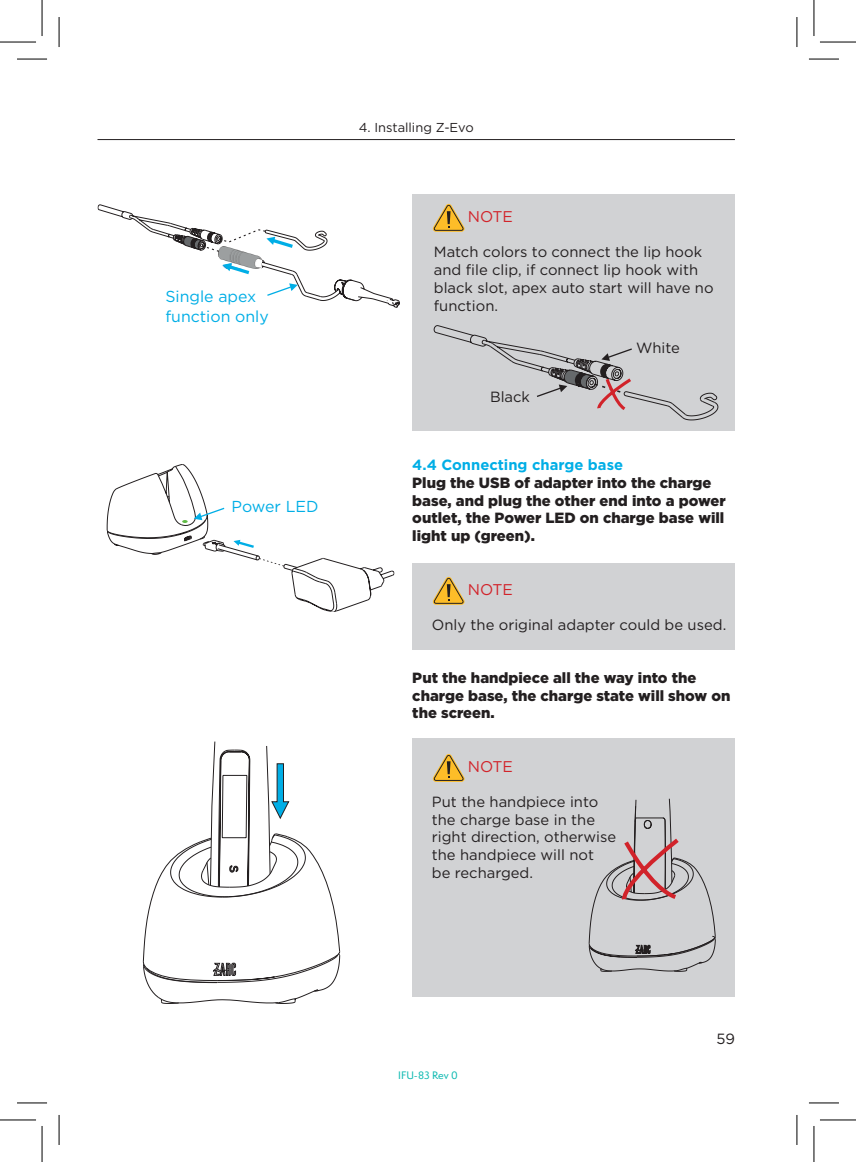
<style>
.page{position:relative;width:856px;height:1162px;background:#fff}
.page>*{position:absolute;margin:0;border:0;box-sizing:border-box;transform-origin:0 0}
.t1{font:15.8px/19px "Gotham";color:#00aee6}
.t2{font:15.6px "Gotham";color:#d1232a}
._1_TÍTULO{font:14.8px/17.8px "Gotham";color:#231f20}
.t3{font:900 14.8px/17.8px "Gotham";color:#231f20}
.t4{font:700 14.8px "Gotham";color:#00aee6}
.t5{font:13px "Gotham";color:#231f20}
.t6{font:500 10px "Semplicita Pro";color:#10bab2}
</style>
<div class="page">
<hr style="left:97px;top:139px;width:637px;height:1px;background:#231f20">
<div style="left:412px;top:194px;width:322px;height:236px;background:#d1d2d4"></div>
<div style="left:412px;top:738px;width:322px;height:259px;background:#d1d2d4"></div>
<div style="left:412px;top:562px;width:322px;height:87px;background:#d1d2d4"></div>
<svg style="left:97px;top:204px;width:302px;height:103px"></svg>
<svg style="left:433px;top:325px;width:284px;height:95px"></svg>
<svg style="left:282px;top:557px;width:112px;height:54px"></svg>
<svg style="left:107px;top:464px;width:177px;height:102px"></svg>
<svg style="left:143px;top:741px;width:197px;height:262px"></svg>
<svg style="left:588px;top:798px;width:127px;height:173px"></svg>
<svg style="left:432px;top:204px;width:32px;height:28px"></svg>
<svg style="left:432px;top:576px;width:32px;height:28px"></svg>
<svg style="left:432px;top:754px;width:32px;height:27px"></svg>
<hr style="left:17px;top:59px;width:30px;height:1px;background:#000">
<hr style="left:808px;top:59px;width:30px;height:1px;background:#000">
<hr style="left:17px;top:1102px;width:30px;height:1px;background:#000">
<hr style="left:808px;top:1102px;width:30px;height:1px;background:#000">
<hr style="left:59px;top:17px;width:1px;height:30px;background:#000">
<hr style="left:59px;top:1114px;width:1px;height:30px;background:#000">
<hr style="left:796px;top:17px;width:1px;height:30px;background:#000">
<hr style="left:796px;top:1114px;width:1px;height:30px;background:#000">
<hr style="left:0;top:42px;width:36px;height:1px;background:#000">
<hr style="left:819px;top:42px;width:36px;height:1px;background:#000">
<hr style="left:0;top:1119px;width:36px;height:1px;background:#000">
<hr style="left:819px;top:1119px;width:36px;height:1px;background:#000">
<hr style="left:42px;top:0;width:1px;height:36px;background:#000">
<hr style="left:42px;top:1125px;width:1px;height:36px;background:#000">
<hr style="left:813px;top:0;width:1px;height:36px;background:#000">
<hr style="left:813px;top:1125px;width:1px;height:36px;background:#000">
<p class="t1" style="left:165px;top:287px;width:105px">Single apex function only</p>
<p class="t1" style="left:231px;top:496px;width:89px">Power LED</p>
<p class="t5" style="left:358px;top:120px;width:116px">4. Installing Z-Evo</p>
<p class="t2" style="left:467px;top:208px;width:47px">NOTE</p>
<p class="_1_TÍTULO" style="left:433px;top:243px;width:281px">Match colors to connect the lip hook and file clip, if connect lip hook with black slot, apex auto start will have no function.</p>
<p class="_1_TÍTULO" style="left:490px;top:388px;width:41px">Black</p>
<p class="_1_TÍTULO" style="left:635px;top:339px;width:45px">White</p>
<p class="t4" style="left:412px;top:455px;width:212px">4.4 Connecting charge base</p>
<p class="t3" style="left:412px;top:473px;width:314px">Plug the USB of adapter into the charge base, and plug the other end into a power outlet, the Power LED on charge base will light up (green).</p>
<p class="t2" style="left:467px;top:581px;width:47px">NOTE</p>
<p class="_1_TÍTULO" style="left:431px;top:615px;width:296px">Only the original adapter could be used.</p>
<p class="t3" style="left:412px;top:668px;width:319px">Put the handpiece all the way into the charge base, the charge state will show on the screen.</p>
<p class="t2" style="left:467px;top:758px;width:47px">NOTE</p>
<p class="_1_TÍTULO" style="left:431px;top:792px;width:186px">Put the handpiece into the charge base in the right direction, otherwise the handpiece will not be recharged.</p>
<p class="t6" style="left:398px;top:1068px;width:61px">IFU-83 Rev 0</p>
<p class="_1_TÍTULO" style="left:716px;top:1029px;width:20px">59</p>
</div>
